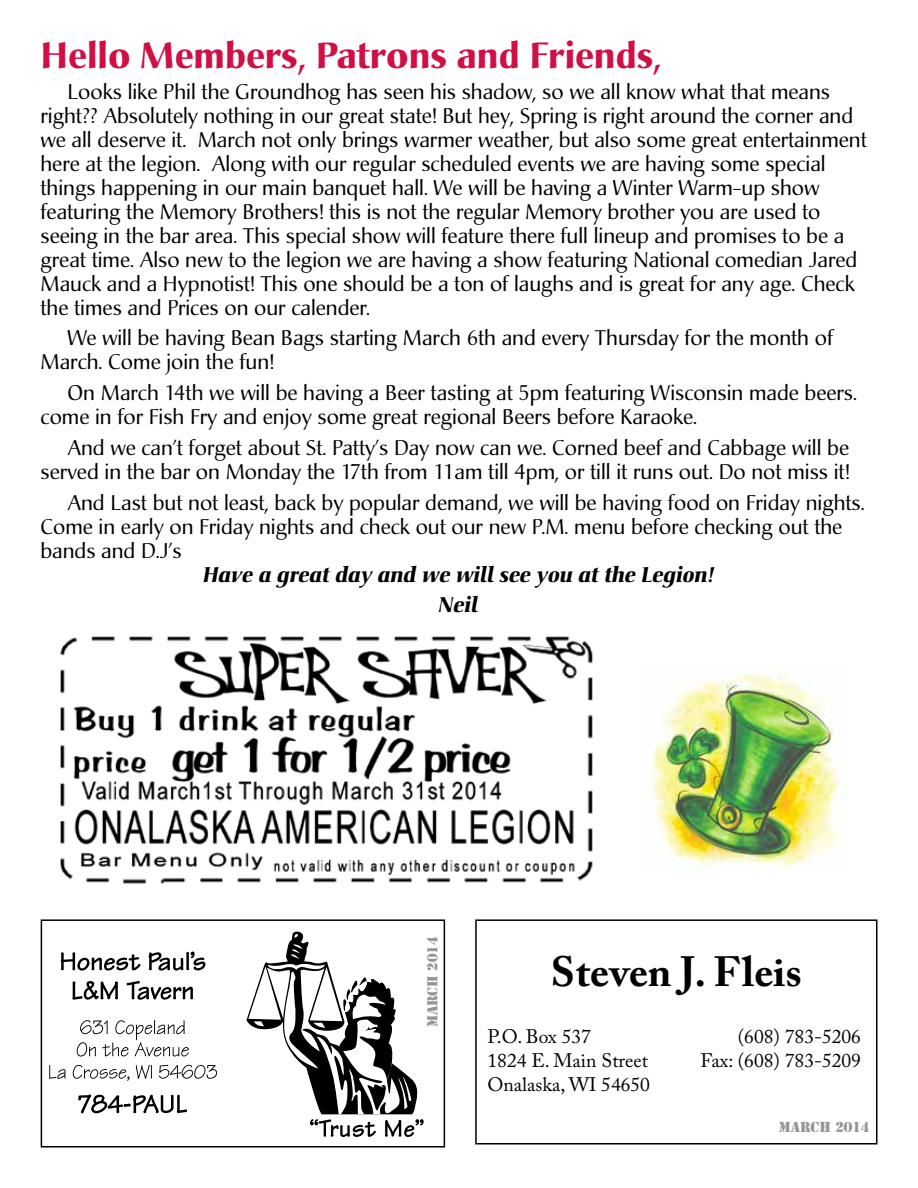
<style>
.page{position:relative;width:918px;height:1188px;background:#fff}
.page>*{position:absolute;margin:0;border:0;box-sizing:border-box;transform-origin:0 0}
.t1{font:700 42px "Adobe Caslon Pro";color:#000}
.t2{font:700 36px "Christiana";color:#d01045}
.t3{font:21px/24px "Christiana";color:#000}
.t4{font:italic 700 21px/30.8px "Christiana";color:#000;text-align:center}
.t5{font:19.5px "Adobe Caslon Pro";color:#000}
.t6{font:13.5px "Stencil Std";color:#939598}
</style>
<div class="page">
<img style="left:60px;top:636px;width:533px;height:248px">
<div style="left:41px;top:919px;width:404px;height:229px;border:2px solid #000"></div>
<svg style="left:61px;top:952px;width:80px;height:19px"></svg>
<svg style="left:149px;top:952px;width:56px;height:19px"></svg>
<svg style="left:72px;top:981px;width:46px;height:19px"></svg>
<svg style="left:127px;top:981px;width:66px;height:19px"></svg>
<svg style="left:77px;top:1020px;width:112px;height:37px"></svg>
<svg style="left:49px;top:1065px;width:17px;height:14px"></svg>
<svg style="left:73px;top:1065px;width:57px;height:16px"></svg>
<svg style="left:136px;top:1065px;width:16px;height:14px"></svg>
<svg style="left:159px;top:1065px;width:58px;height:14px"></svg>
<svg style="left:78px;top:1094px;width:109px;height:19px"></svg>
<svg style="left:246px;top:931px;width:178px;height:206px"></svg>
<div style="left:475px;top:919px;width:403px;height:226px;border:2px solid #000"></div>
<img style="left:651px;top:674px;width:189px;height:194px">
<h2 class="t2" style="left:40px;top:33px;width:622px">Hello Members, Patrons and Friends,</h2>
<p class="t3" style="left:40px;top:80px;width:828px;text-indent:27px">Looks like Phil the Groundhog has seen his shadow, so we all know what that means right?? Absolutely nothing in our great state! But hey, Spring is right around the corner and we all deserve it. March not only brings warmer weather, but also some great entertainment here at the legion. Along with our regular scheduled events we are having some special things happening in our main banquet hall. We will be having a Winter Warm-up show featuring the Memory Brothers! this is not the regular Memory brother you are used to seeing in the bar area. This special show will feature there full lineup and promises to be a great time. Also new to the legion we are having a show featuring National comedian Jared Mauck and a Hypnotist! This one should be a ton of laughs and is great for any age. Check the times and Prices on our calender.</p>
<p class="t3" style="left:40px;top:326px;width:794px;text-indent:27px">We will be having Bean Bags starting March 6th and every Thursday for the month of<br>March. Come join the fun!</p>
<p class="t3" style="left:40px;top:381px;width:818px;text-indent:27px">On March 14th we will be having a Beer tasting at 5pm featuring Wisconsin made beers. come in for Fish Fry and enjoy some great regional Beers before Karaoke.</p>
<p class="t3" style="left:40px;top:436px;width:811px;text-align:right">And we can’t forget about St. Patty’s Day now can we. Corned beef and Cabbage will be served in the bar on Monday the 17th from 11am till 4pm, or till it runs out. Do not miss it!</p>
<p class="t3" style="left:40px;top:491px;width:826px;text-indent:27px">And Last but not least, back by popular demand, we will be having food on Friday nights.<br>Come in early on Friday nights and check out our new P.M. menu before checking out the bands and D.J’s</p>
<p class="t4" style="left:204px;top:559px;width:512px">Have a great day and we will see you at the Legion!<br>Neil</p>
<p class="t6" style="left:424px;top:1027px;width:92px;rotate:-90deg">MARCH 2014</p>
<h1 class="t1" style="left:551px;top:947px;width:252px">Steven J. Fleis</h1>
<p class="t5" style="left:488px;top:1025px;width:105px">P.O. Box 537</p>
<p class="t5" style="left:738px;top:1025px;width:125px">(608) 783-5206</p>
<p class="t5" style="left:488px;top:1049px;width:162px">1824 E. Main Street</p>
<p class="t5" style="left:701px;top:1049px;width:162px">Fax: (608) 783-5209</p>
<p class="t5" style="left:488px;top:1073px;width:164px">Onalaska, WI 54650</p>
<p class="t6" style="left:779px;top:1118px;width:92px">MARCH 2014</p>
<p class="t6" style="left:744px;top:1118px;width:118px">DECEMBER 2013</p>
</div>
